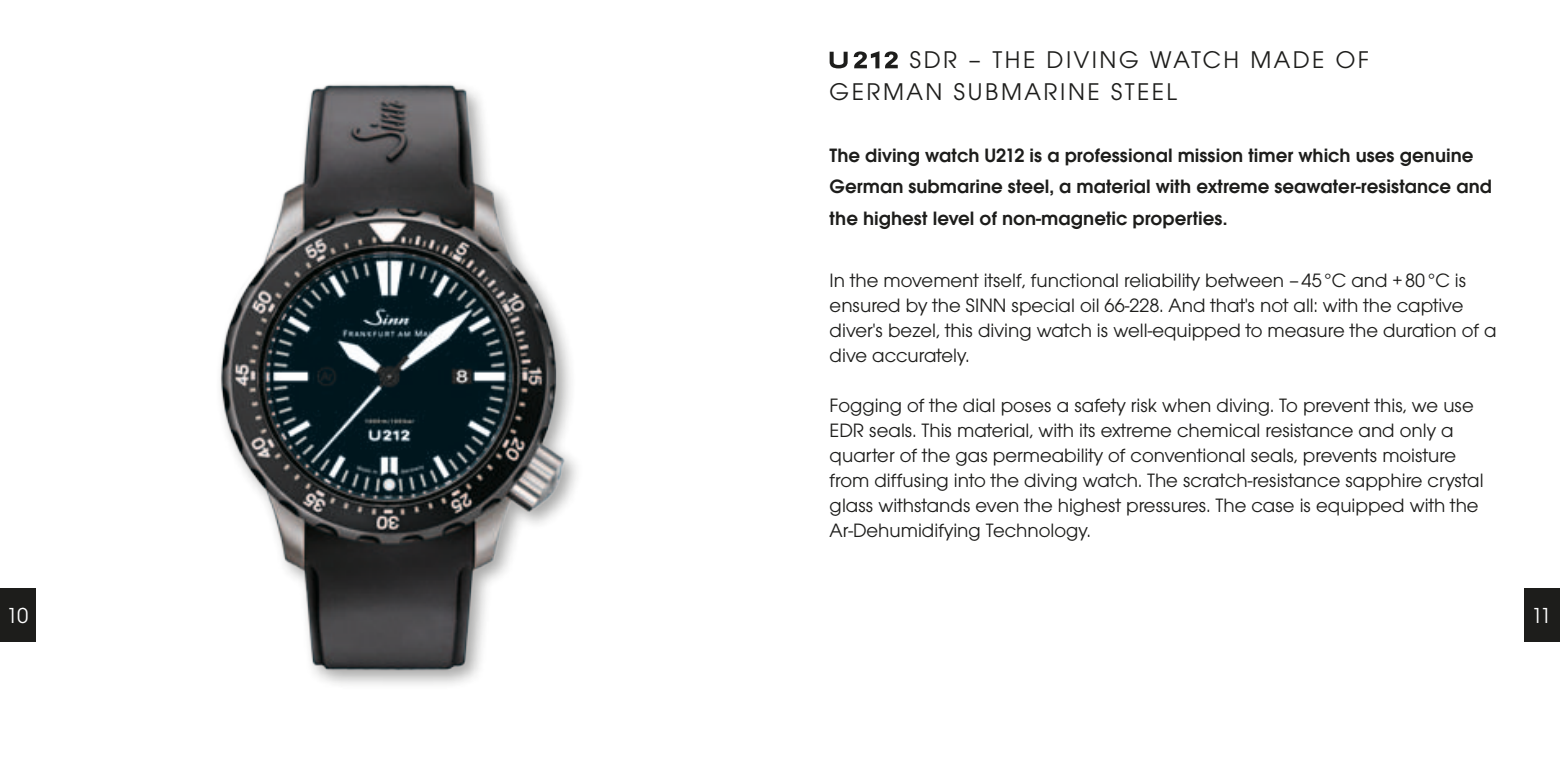
<style>
.page{position:relative;width:1560px;height:780px;background:#fff}
.page>*{position:absolute;margin:0;border:0;box-sizing:border-box;transform-origin:0 0}
.t1{font:25px/31.2px "Avant Gar Got Itc T Boo";letter-spacing:.1em;color:#1d1d1b}
.t2{font:22.5px "Avant Gar Got Itc T Boo";color:#fff}
.t3{font:20px/25px "Avant Gar Got Itc T Boo";color:#1d1d1b}
.t4{font:20px/31.2px "Avant Gar Got Itc T Dem";color:#1d1d1b}
</style>
<div class="page">
<div style="left:1524px;top:588px;width:35px;height:53px;background:#1d1d1b"></div>
<div style="left:0;top:588px;width:35px;height:53px;background:#1d1d1b"></div>
<img style="left:220px;top:84px;width:357px;height:601px">
<svg style="left:853px;top:51px;width:44px;height:17px"></svg>
<svg style="left:829px;top:52px;width:18px;height:16px"></svg>
<p class="t1" style="left:829px;top:44px;width:534px;text-indent:80px">SDR – The Diving Watch made of<br>German submari ne steel</p>
<p class="t4" style="left:829px;top:140px;width:664px">The diving watch U212 is a professional mission timer which uses genuine<br>German submarine steel, a material with extreme seawater-resistance and the highest level of non-magnetic properties.</p>
<p class="t3" style="left:829px;top:268px;width:668px">In the movement itself, functional reliability between –45°C and +80°C is ensured by the SINN special oil 66-228. And that's not all: with the captive diver's bezel, this diving watch is well-equipped to measure the duration of a dive accurately.</p>
<p class="t3" style="left:829px;top:393px;width:655px">Fogging of the dial poses a safety risk when diving. To prevent this, we use EDR seals. This material, with its extreme chemical resistance and only a quarter of the gas permeability of conventional seals, prevents moisture from diffusing into the diving watch. The scratch-resistance sapphire crystal glass withstands even the highest pressures. The case is equipped with the Ar-Dehumidifying Technology.</p>
<p class="t2" style="left:7px;top:602px;width:23px">10</p>
<p class="t2" style="left:1531px;top:602px;width:21px">11</p>
</div>
